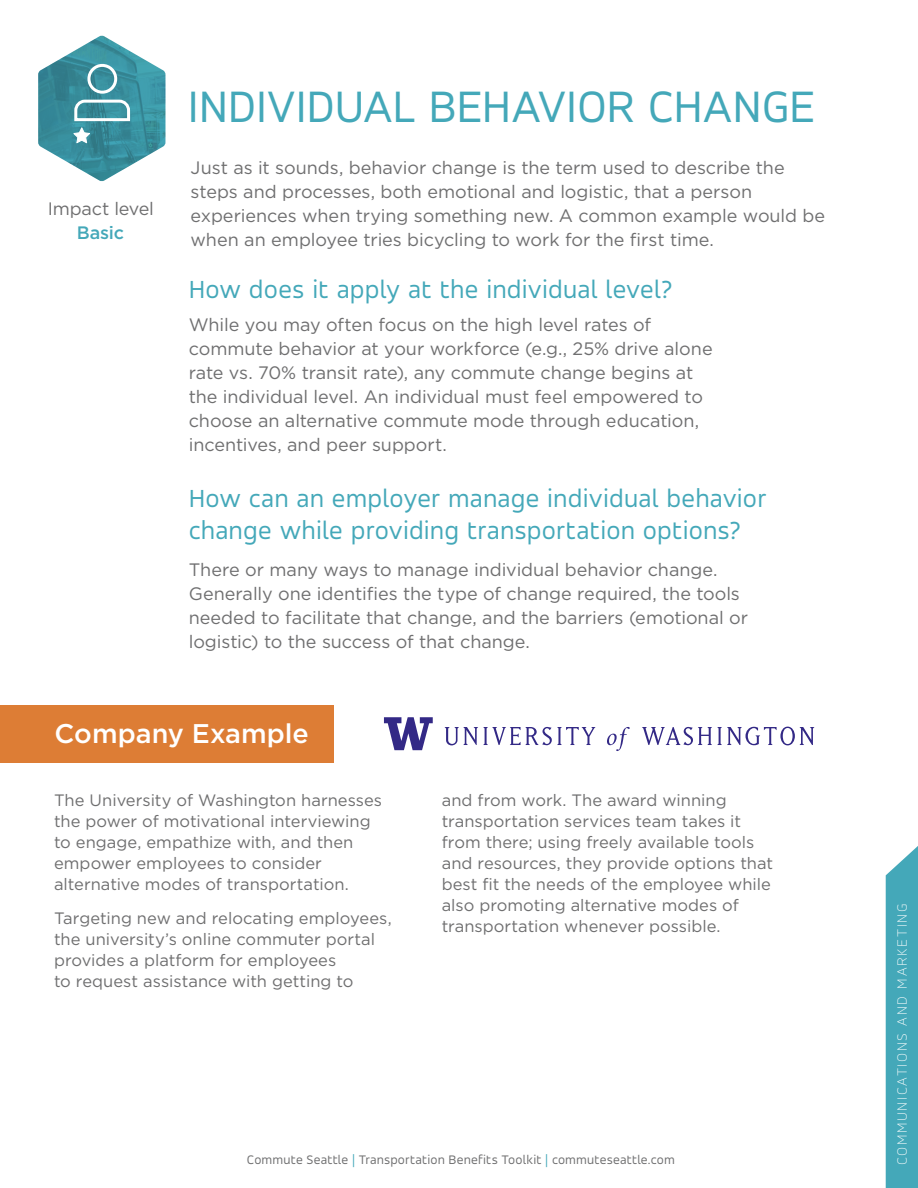
<style>
.page{position:relative;width:918px;height:1188px;background:#fff}
.page>*{position:absolute;margin:0;border:0;box-sizing:border-box;transform-origin:0 0}
.t1{font:48px "Accord";letter-spacing:-.01em;color:#44a8b9}
.t2{font:27px/31.5px "Accord";letter-spacing:.01em;color:#44a8b9}
.t3{font:500 27px "Gotham";color:#fff}
.t4{font:18px/24px "Gotham";letter-spacing:-.005em;color:#6f6f70}
.t5{font:500 18px "Gotham";letter-spacing:-.01em;color:#44a8b9}
.t6{font:16.5px/21px "Gotham";color:#6f6f70}
.t7{font:100 15px "Accord";letter-spacing:.11em;color:#fff}
.t8{font:13.5px "Accord";letter-spacing:.01em;color:#6f6f70}
.s1{color:#44a8b9}
</style>
<div class="page">
<div style="left:886px;top:846px;width:32px;height:342px;background:#44a8b9"></div>
<div style="left:0;top:706px;width:334px;height:57px;background:#dd7d35"></div>
<svg style="left:38px;top:35px;width:127px;height:146px"></svg>
<svg style="left:445px;top:727px;width:369px;height:24px"></svg>
<svg style="left:384px;top:717px;width:49px;height:33px"></svg>
<p class="t4" style="left:48px;top:196px;width:108px">Impact level</p>
<p class="t5" style="left:77px;top:223px;width:49px">Basic</p>
<h1 class="t1" style="left:188px;top:77px;width:629px">INDIVIDUAL BEHAVIOR CHANGE</h1>
<p class="t4" style="left:191px;top:155px;width:636px">Just as it sounds, behavior change is the term used to describe the steps and processes, both emotional and logistic, that a person experiences when trying something new. A common example would be when an employee tries bicycling to work for the first time.</p>
<h2 class="t2" style="left:189px;top:273px;width:485px">How does it apply at the individual level?</h2>
<p class="t4" style="left:189px;top:312px;width:525px">While you may often focus on the high level rates of commute behavior at your workforce (e.g., 25% drive alone rate vs. 70% transit rate), any commute change begins at the individual level. An individual must feel empowered to choose an alternative commute mode through education, incentives, and peer support.</p>
<h2 class="t2" style="left:189px;top:482px;width:579px">How can an employer manage individual behavior change while providing transportation options?</h2>
<p class="t4" style="left:189px;top:557px;width:561px">There or many ways to manage individual behavior change.<br>Generally one identifies the type of change required, the tools needed to facilitate that change, and the barriers (emotional or logistic) to the success of that change.</p>
<h2 class="t3" style="left:55px;top:719px;width:256px">Company Example</h2>
<p class="t6" style="left:54px;top:789px;width:330px">The University of Washington harnesses the power of motivational interviewing to engage, empathize with, and then empower employees to consider alternative modes of transportation.</p>
<p class="t6" style="left:54px;top:908px;width:339px">Targeting new and relocating employees, the university’s online commuter portal provides a platform for employees<br>to request assistance with getting to</p>
<p class="t6" style="left:442px;top:789px;width:333px">and from work. The award winning transportation services team takes it from there; using freely available tools and resources, they provide options that best fit the needs of the employee while also promoting alternative modes of transportation whenever possible.</p>
<p class="t8" style="left:247px;top:1151px;width:429px">Commute Seattle <span class="s1">|</span> Transportation Benefits Toolkit <span class="s1">|</span> commuteseattle.com</p>
<p class="t7" style="left:893px;top:1165px;width:263px;rotate:-90deg">COMMUNICATIONS AND MARKETING</p>
</div>
